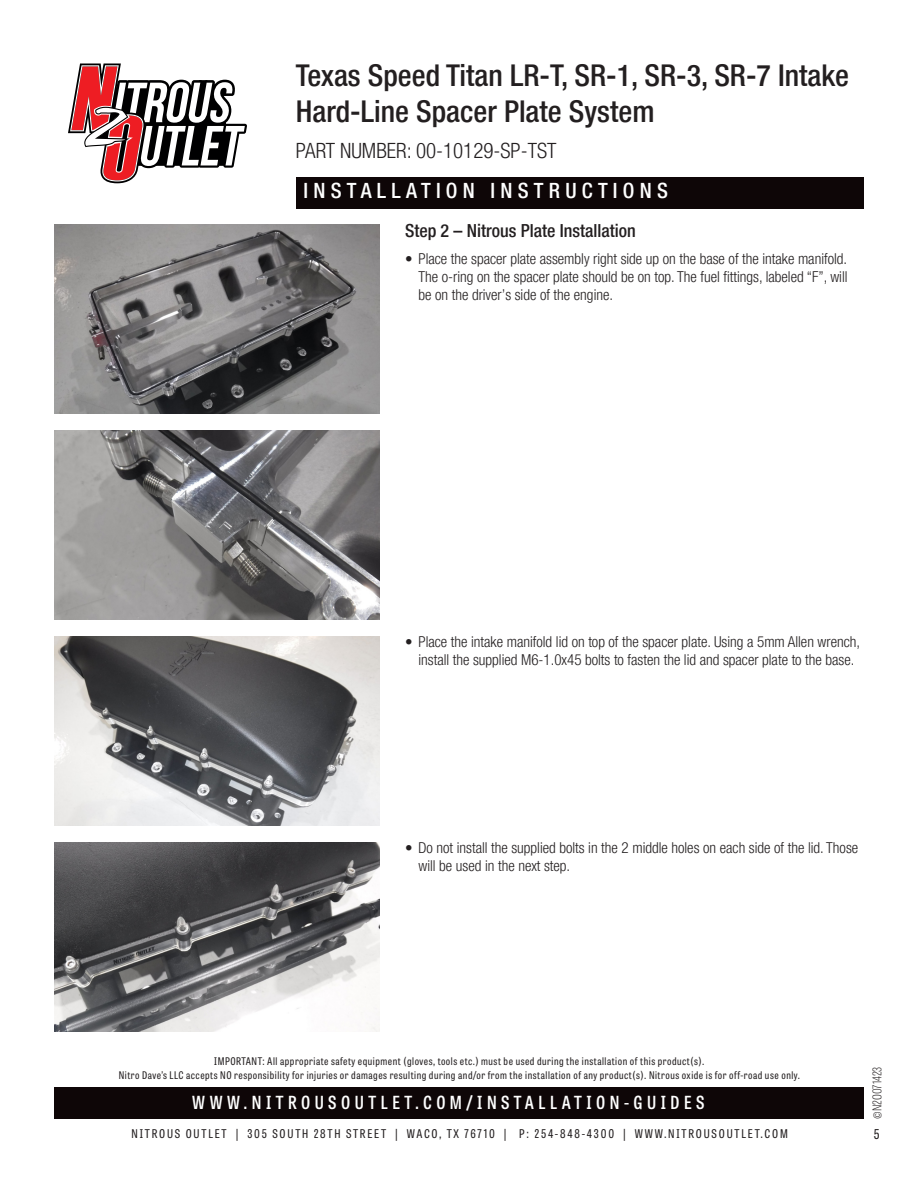
<style>
.page{position:relative;width:918px;height:1188px;background:#fff}
.page>*{position:absolute;margin:0;border:0;box-sizing:border-box;transform-origin:0 0}
.t1{font:500 condensed 30px/36px "Helvetica Neue LT Pro";color:#231f20}
.t2{font:300 condensed 21px "Helvetica Neue LT Pro";color:#231f20}
.t3{font:500 condensed 21px "Helvetica Neue LT Pro";letter-spacing:.25em;color:#fff}
.t4{font:600 18px "Tablet Gothic Condensed";letter-spacing:.25em;color:#fff}
.t5{font:500 condensed 18px "Helvetica Neue LT Pro";color:#231f20}
.t6{font:300 condensed 15px/18px "Helvetica Neue LT Pro";color:#231f20;text-align:justify}
.t7{font:13.5px "Tablet Gothic Condensed";color:#231f20}
.t8{font:12px "Tablet Gothic Condensed";letter-spacing:.15em;color:#231f20}
.t9{font:100 12px "Tablet Gothic Condensed";color:#231f20}
.t10{font:10.5px/13.5px "Tablet Gothic Condensed";letter-spacing:.05em;color:#231f20;text-align:center}
</style>
<div class="page">
<svg style="left:68px;top:63px;width:179px;height:120px"></svg>
<div style="left:296px;top:177px;width:567px;height:32px;background:#0e0607"></div>
<div style="left:54px;top:1087px;width:810px;height:32px;background:#0e0607"></div>
<img style="left:54px;top:431px;width:325px;height:189px">
<img style="left:54px;top:843px;width:325px;height:189px">
<img style="left:54px;top:225px;width:325px;height:189px">
<img style="left:54px;top:637px;width:325px;height:189px">
<h1 class="t1" style="left:296px;top:57px;width:555px">Texas Speed Titan LR-T, SR-1, SR-3, SR-7 Intake<br>Hard-Line Spacer Plate System</h1>
<h2 class="t2" style="left:296px;top:139px;width:262px">PART NUMBER: 00-10129-SP-TST</h2>
<h2 class="t3" style="left:304px;top:178px;width:366px">INSTALLATION INSTRUCTIONS</h2>
<p class="t5" style="left:405px;top:220px;width:232px">Step 2 – Nitrous Plate Installation</p>
<p class="t6" style="left:418px;top:250px;width:431px;text-indent:-14px">• Place the spacer plate assembly right side up on the base of the intake manifold.<br>The o-ring on the spacer plate should be on top. The fuel fittings, labeled “F”, will be on the driver’s side of the engine.</p>
<p class="t6" style="left:405px;top:633px;width:457px;text-align:center">• Place the intake manifold lid on top of the spacer plate. Using a 5mm Allen wrench, install the supplied M6-1.0x45 bolts to fasten the lid and spacer plate to the base.</p>
<p class="t6" style="left:418px;top:839px;width:441px;text-indent:-14px">• Do not install the supplied bolts in the 2 middle holes on each side of the lid. Those will be used in the next step.</p>
<p class="t10" style="left:119px;top:1054px;width:683px">IMPORTANT: All appropriate safety equipment (gloves, tools etc.) must be used during the installation of this product(s).<br>Nitro Dave’s LLC accepts NO responsibility for injuries or damages resulting during and/or from the installation of any product(s). Nitrous oxide is for off-road use only.</p>
<p class="t4" style="left:192px;top:1090px;width:514px">WWW.NITROUSOUTLET.COM/INSTALLATION-GUIDES</p>
<p class="t8" style="left:132px;top:1125px;width:658px">NITROUS OUTLET | 305 SOUTH 28TH STREET | WACO, TX 76710 | P: 254-848-4300 | WWW.NITROUSOUTLET.COM</p>
<p class="t9" style="left:869px;top:1119px;width:54px;rotate:-90deg">©N2O071423</p>
<p class="t7" style="left:874px;top:1125px;width:7px">5</p>
</div>
